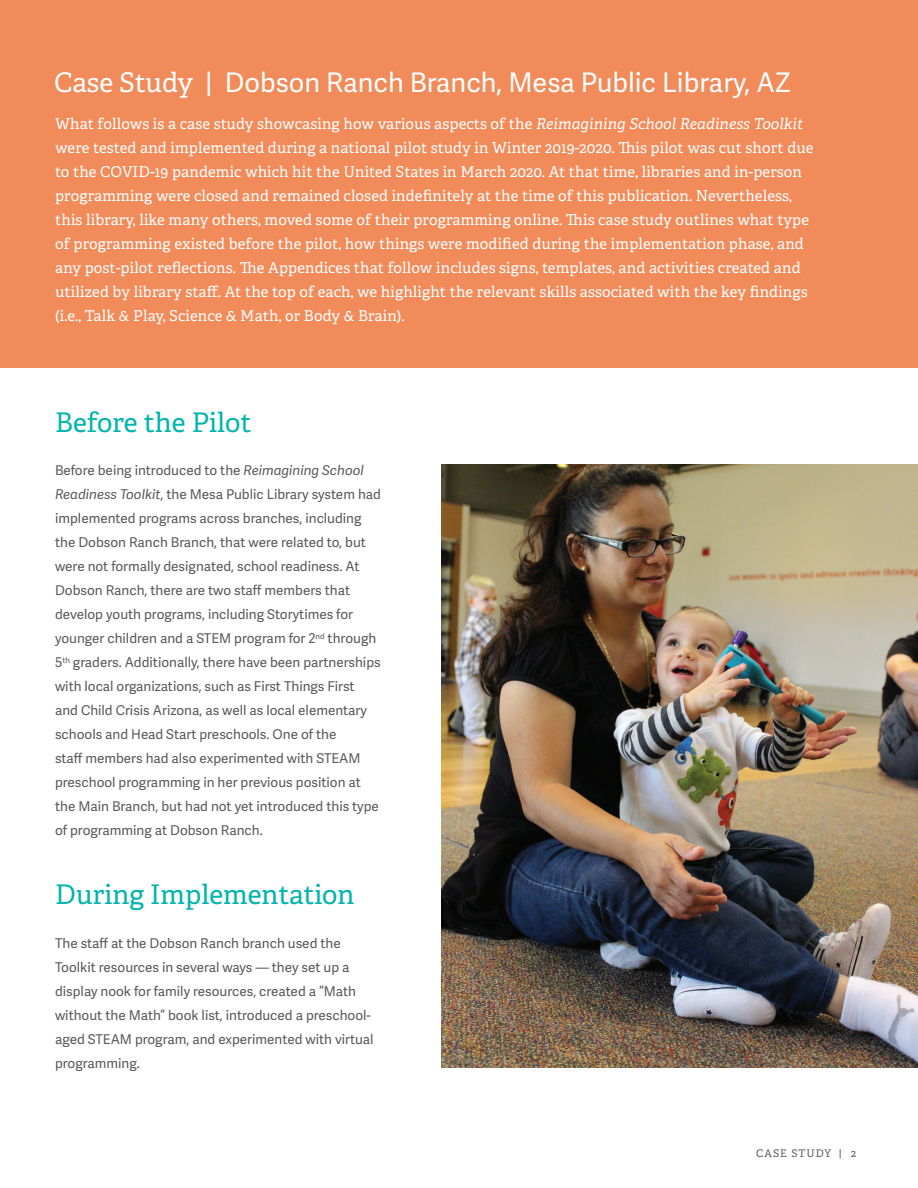
<style>
.page{position:relative;width:918px;height:1188px;background:#fff}
.page>*{position:absolute;margin:0;border:0;box-sizing:border-box;transform-origin:0 0}
.t1{font:27px "Adelle Sans";color:#fff}
.t2{font:27px "Adelle";color:#00b5ae}
.t3{font:15px/24px "Adelle";letter-spacing:.01em;color:#fff}
.t4{font:13.5px/24px "Adelle Sans";color:#57585a}
.t5{font:10.5px "Adelle";letter-spacing:.1em;color:#57585a}
.s1{font-family:"Adelle"}
.s2{font-style:italic}
</style>
<div class="page">
<div style="left:0;top:0;width:918px;height:367px;background:#f28b5a"></div>
<img style="left:441px;top:464px;width:477px;height:603px">
<h1 class="t1" style="left:54px;top:67px;width:738px"><span class="s1">Case Study |</span> Dobson Ranch Branch, Mesa Public Library, AZ</h1>
<p class="t3" style="left:55px;top:112px;width:760px">What follows is a case study showcasing how various aspects of the <span class="s2">Reimagining School Readiness Toolkit </span>were tested and implemented during a national pilot study in Winter 2019-2020. This pilot was cut short due to the COVID-19 pandemic which hit the United States in March 2020. At that time, libraries and in-person programming were closed and remained closed indefinitely at the time of this publication. Nevertheless, this library, like many others, moved some of their programming online. This case study outlines what type of programming existed before the pilot, how things were modified during the implementation phase, and any post-pilot reflections. The Appendices that follow includes signs, templates, and activities created and utilized by library staff. At the top of each, we highlight the relevant skills associated with the key findings (i.e., Talk &amp; Play, Science &amp; Math, or Body &amp; Brain).</p>
<h1 class="t2" style="left:55px;top:406px;width:198px">Before the Pilot</h1>
<p class="t4" style="left:55px;top:459px;width:327px">Before being introduced to the <span class="s2">Reimagining School Readiness Toolkit</span>, the Mesa Public Library system had implemented programs across branches, including the Dobson Ranch Branch, that were related to, but were not formally designated, school readiness. At Dobson Ranch, there are two staff members that develop youth programs, including Storytimes for younger children and a STEM program for 2<sup>nd</sup> through 5<sup>th</sup> graders. Additionally, there have been partnerships with local organizations, such as First Things First<br>and Child Crisis Arizona, as well as local elementary schools and Head Start preschools. One of the<br>staff members had also experimented with STEAM preschool programming in her previous position at the Main Branch, but had not yet introduced this type of programming at Dobson Ranch.</p>
<h1 class="t2" style="left:55px;top:878px;width:301px">During Implementation</h1>
<p class="t4" style="left:55px;top:931px;width:320px">The staff at the Dobson Ranch branch used the Toolkit resources in several ways — they set up a display nook for family resources, created a “Math without the Math” book list, introduced a preschool&shy;aged STEAM program, and experimented with virtual programming.</p>
<p class="t5" style="left:756px;top:1147px;width:87px">CASE STUDY |</p>
<p class="t5" style="left:851px;top:1147px;width:7px">2</p>
</div>
